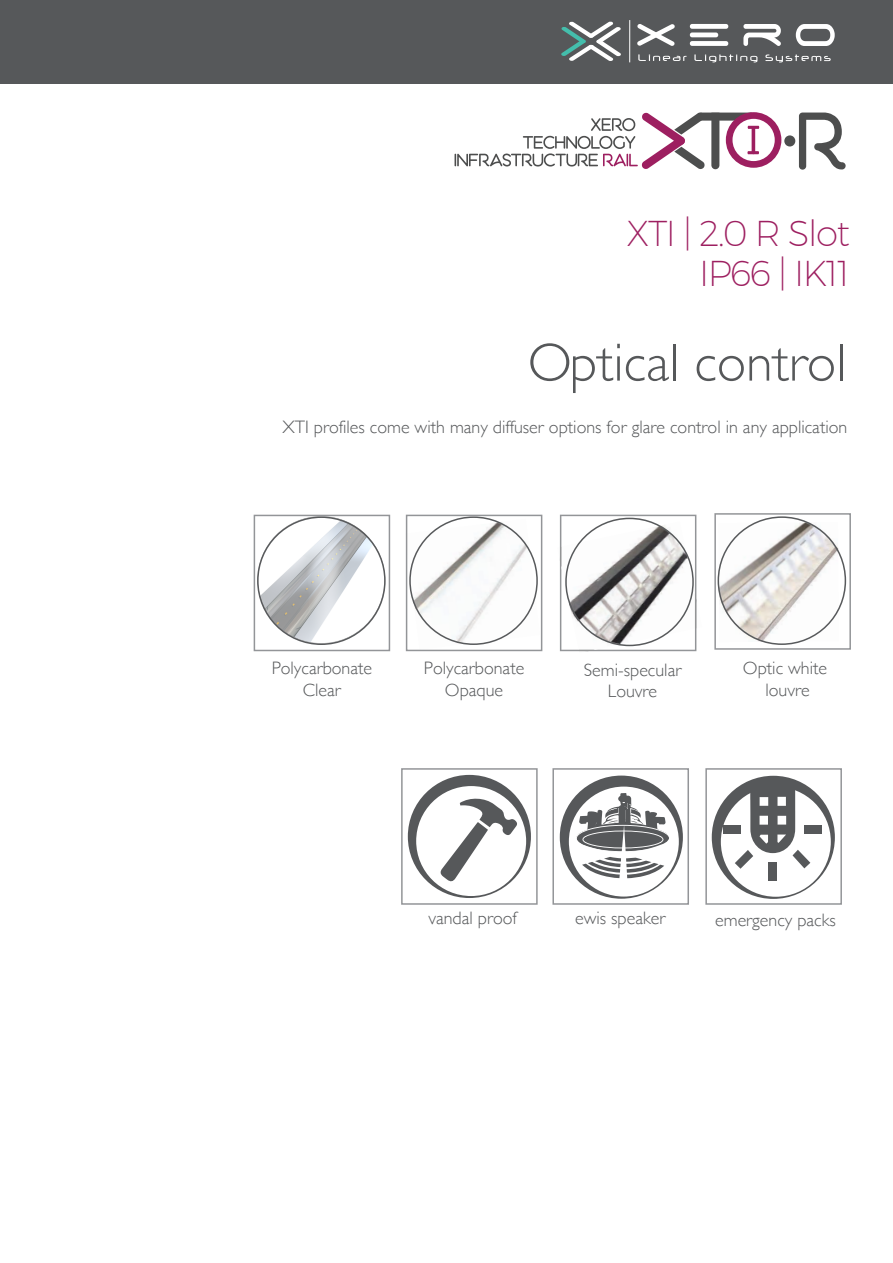
<style>
.page{position:relative;width:893px;height:1263px;background:#fff}
.page>*{position:absolute;margin:0;border:0;box-sizing:border-box;transform-origin:0 0}
.t1{font:300 54px "Gill Sans";color:#56585a}
.t2{font:200 36px/40.5px "Montserrat";letter-spacing:-.045em;color:#9d1f60;text-align:right}
.t3{font:300 18px/21.6px "Gill Sans";color:#56585a;text-align:center}
</style>
<div class="page">
<img style="left:257px;top:518px;width:128px;height:126px">
<div style="left:0;top:0;width:893px;height:84px;background:#56585a"></div>
<svg style="left:638px;top:54px;width:49px;height:7px"></svg>
<svg style="left:694px;top:54px;width:63px;height:8px"></svg>
<svg style="left:765px;top:54px;width:66px;height:8px"></svg>
<svg style="left:743px;top:24px;width:38px;height:22px"></svg>
<svg style="left:796px;top:24px;width:39px;height:22px"></svg>
<svg style="left:690px;top:24px;width:38px;height:22px"></svg>
<svg style="left:637px;top:24px;width:38px;height:22px"></svg>
<hr style="left:629px;top:20px;width:1px;height:42px;background:#fff">
<svg style="left:561px;top:21px;width:60px;height:40px"></svg>
<div style="left:712px;top:776px;width:123px;height:123px;background:#56585a;border-radius:50%"></div>
<div style="left:721px;top:787px;width:110px;height:110px;background:#fff;border-radius:50%"></div>
<svg style="left:750px;top:787px;width:45px;height:66px"></svg>
<svg style="left:735px;top:850px;width:18px;height:19px"></svg>
<svg style="left:793px;top:850px;width:17px;height:18px"></svg>
<div style="left:724px;top:825px;width:17px;height:9px;background:#56585a"></div>
<div style="left:804px;top:825px;width:18px;height:9px;background:#56585a"></div>
<div style="left:769px;top:863px;width:8px;height:18px;background:#56585a"></div>
<div style="left:705px;top:768px;width:137px;height:137px;border:2px solid #939598"></div>
<div style="left:552px;top:768px;width:137px;height:137px;border:2px solid #939598"></div>
<svg style="left:560px;top:775px;width:123px;height:124px;background:#646668"></svg>
<div style="left:569px;top:787px;width:110px;height:109px;background:#fff;border-radius:50%"></div>
<svg style="left:576px;top:793px;width:94px;height:86px"></svg>
<div style="left:408px;top:775px;width:123px;height:123px;background:#56585a;border-radius:50%"></div>
<img style="left:405px;top:519px;width:133px;height:131px">
<img style="left:718px;top:522px;width:121px;height:120px">
<div style="left:714px;top:513px;width:137px;height:137px;border:2px solid #939598"></div>
<svg style="left:560px;top:515px;width:136px;height:6px"></svg>
<div style="left:406px;top:515px;width:136px;height:136px;border:2px solid #939598"></div>
<img style="left:559px;top:521px;width:138px;height:131px">
<img style="left:560px;top:547px;width:136px;height:104px">
<svg style="left:799px;top:113px;width:47px;height:57px"></svg>
<div style="left:784px;top:135px;width:11px;height:11px;background:#4d4e4e;border-radius:50%"></div>
<svg style="left:455px;top:112px;width:326px;height:58px"></svg>
<div style="left:254px;top:515px;width:136px;height:136px;border:2px solid #939598"></div>
<div style="left:401px;top:768px;width:137px;height:137px;border:2px solid #939598"></div>
<div style="left:416px;top:786px;width:110px;height:110px;background:#fff;border-radius:50%"></div>
<svg style="left:440px;top:797px;width:77px;height:85px"></svg>
<h2 class="t2" style="left:627px;top:212px;width:225px">XTI | 2.0 R Slot<br>IP66 | IK11</h2>
<h1 class="t1" style="left:528px;top:320px;width:320px">Optical control</h1>
<p class="t3" style="left:282px;top:415px;width:566px">XTI profiles come with many diffuser options for glare control in any application</p>
<p class="t3" style="left:272px;top:657px;width:102px">Polycarbonate<br>Clear</p>
<p class="t3" style="left:424px;top:656px;width:102px">Polycarbonate<br>Opaque</p>
<p class="t3" style="left:584px;top:658px;width:99px">Semi-specular<br>Louvre</p>
<p class="t3" style="left:743px;top:656px;width:86px">Optic white louvre</p>
<p class="t3" style="left:428px;top:906px;width:90px">vandal proof</p>
<p class="t3" style="left:575px;top:906px;width:92px">ewis speaker</p>
<p class="t3" style="left:715px;top:908px;width:122px">emergency packs</p>
</div>
